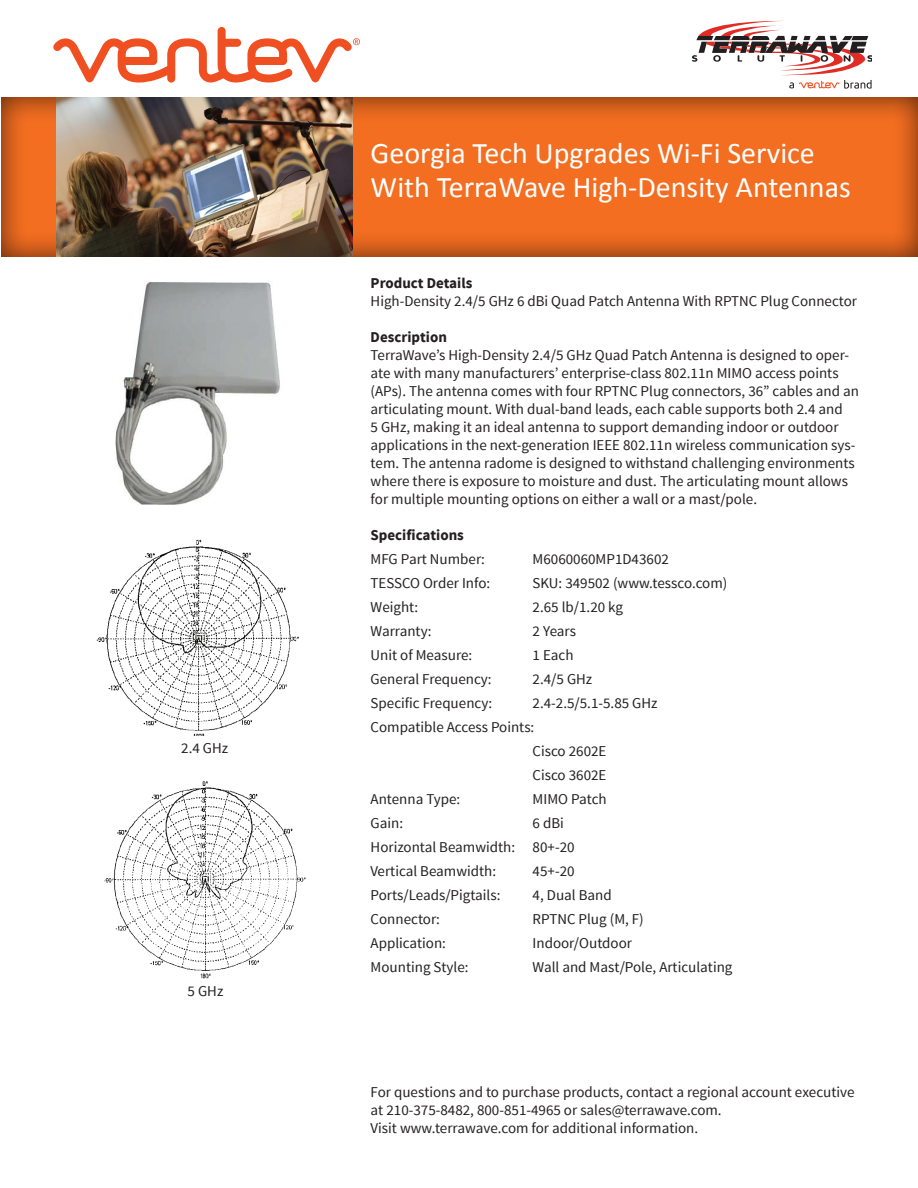
<style>
.page{position:relative;width:918px;height:1188px;background:#fff}
.page>*{position:absolute;margin:0;border:0;box-sizing:border-box;transform-origin:0 0}
.t1{font:30px/34.5px "Calibri";color:#fff}
.t2{font:15px/18px "Source Sans Pro";color:#231f20}
.t3{font:700 15px "Source Sans Pro";color:#231f20}
</style>
<div class="page">
<div style="left:0;top:92px;width:918px;height:168px;background:#231f20;opacity:.75"></div>
<img style="left:56px;top:98px;width:296px;height:159px">
<svg style="left:692px;top:21px;width:179px;height:68px"></svg>
<img style="left:115px;top:282px;width:165px;height:223px">
<img style="left:96px;top:539px;width:203px;height:197px">
<img style="left:104px;top:781px;width:202px;height:198px">
<svg style="left:53px;top:27px;width:307px;height:56px"></svg>
<p class="t2" style="left:181px;top:740px;width:48px">2.4 GHz</p>
<p class="t2" style="left:188px;top:984px;width:37px">5 GHz</p>
<h1 class="t1" style="left:371px;top:136px;width:482px">Georgia Tech Upgrades Wi-Fi Service<br>With TerraWave High-Density Antennas</h1>
<p class="t3" style="left:371px;top:276px;width:103px">Product Details</p>
<p class="t2" style="left:371px;top:293px;width:488px">High-Density 2.4/5 GHz 6 dBi Quad Patch Antenna With RPTNC Plug Connector</p>
<p class="t3" style="left:371px;top:330px;width:78px">Description</p>
<p class="t2" style="left:371px;top:347px;width:490px">TerraWave’s High-Density 2.4/5 GHz Quad Patch Antenna is designed to oper&shy;ate with many manufacturers’ enterprise-class 802.11n MIMO access points (APs). The antenna comes with four RPTNC Plug connectors, 36” cables and an articulating mount. With dual-band leads, each cable supports both 2.4 and<br>5 GHz, making it an ideal antenna to support demanding indoor or outdoor applications in the next-generation IEEE 802.11n wireless communication sys&shy;tem. The antenna radome is designed to withstand challenging environments where there is exposure to moisture and dust. The articulating mount allows for multiple mounting options on either a wall or a mast/pole.</p>
<p class="t3" style="left:371px;top:528px;width:95px">Specifications</p>
<p class="t2" style="left:371px;top:551px;width:116px">MFG Part Number:</p>
<p class="t2" style="left:533px;top:551px;width:138px">M6060060MP1D43602</p>
<p class="t2" style="left:371px;top:575px;width:121px">TESSCO Order Info:</p>
<p class="t2" style="left:533px;top:575px;width:196px">SKU: 349502 (www.tessco.com)</p>
<p class="t2" style="left:371px;top:599px;width:49px">Weight:</p>
<p class="t2" style="left:533px;top:599px;width:92px">2.65 lb/1.20 kg</p>
<p class="t2" style="left:371px;top:623px;width:62px">Warranty:</p>
<p class="t2" style="left:533px;top:623px;width:45px">2 Years</p>
<p class="t2" style="left:371px;top:647px;width:103px">Unit of Measure:</p>
<p class="t2" style="left:533px;top:647px;width:42px">1 Each</p>
<p class="t2" style="left:371px;top:671px;width:123px">General Frequency:</p>
<p class="t2" style="left:533px;top:671px;width:61px">2.4/5 GHz</p>
<p class="t2" style="left:371px;top:695px;width:123px">Specific Frequency:</p>
<p class="t2" style="left:533px;top:695px;width:126px">2.4-2.5/5.1-5.85 GHz</p>
<p class="t2" style="left:371px;top:719px;width:165px">Compatible Access Points:</p>
<p class="t2" style="left:533px;top:743px;width:75px">Cisco 2602E</p>
<p class="t2" style="left:533px;top:767px;width:75px">Cisco 3602E</p>
<p class="t2" style="left:371px;top:791px;width:91px">Antenna Type:</p>
<p class="t2" style="left:533px;top:791px;width:76px">MIMO Patch</p>
<p class="t2" style="left:371px;top:815px;width:34px">Gain:</p>
<p class="t2" style="left:371px;top:812px;width:205px;line-height:24px;text-indent:162px">6 dBi<br>Horizontal Beamwidth: 80+-20<br>Vertical Beamwidth:</p>
<p class="t2" style="left:533px;top:863px;width:43px">45+-20</p>
<p class="t2" style="left:371px;top:887px;width:131px">Ports/Leads/Pigtails:</p>
<p class="t2" style="left:533px;top:887px;width:81px">4, Dual Band</p>
<p class="t2" style="left:371px;top:911px;width:71px">Connector:</p>
<p class="t2" style="left:533px;top:911px;width:113px">RPTNC Plug (M, F)</p>
<p class="t2" style="left:371px;top:935px;width:77px">Application:</p>
<p class="t2" style="left:533px;top:935px;width:101px">Indoor/Outdoor</p>
<p class="t2" style="left:371px;top:959px;width:100px">Mounting Style:</p>
<p class="t2" style="left:533px;top:959px;width:201px">Wall and Mast/Pole, Articulating</p>
<p class="t2" style="left:371px;top:1084px;width:486px">For questions and to purchase products, contact a regional account executive at 210-375-8482, 800-851-4965 or sales@terrawave.com.<br>Visit www.terrawave.com for additional information.</p>
</div>
